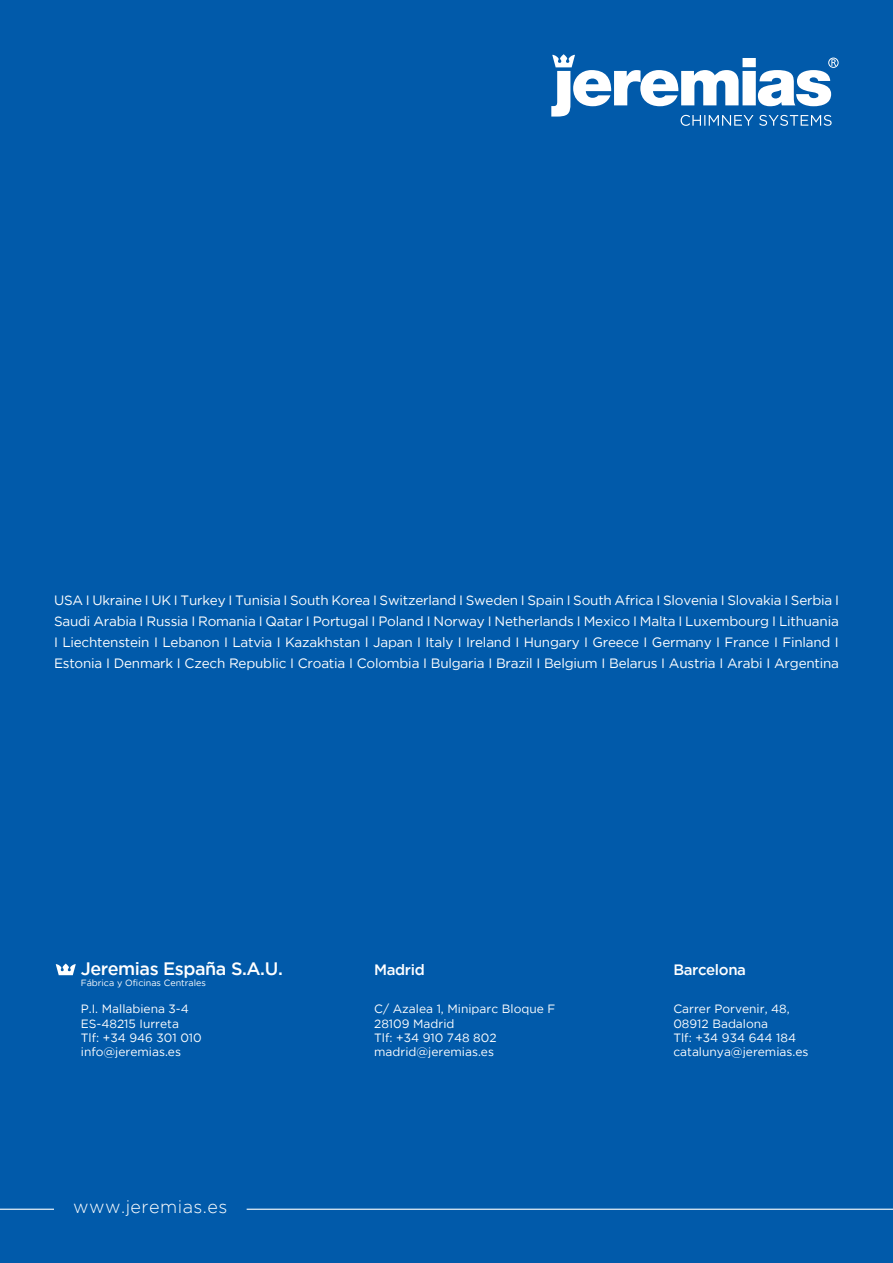
<style>
.page{position:relative;width:893px;height:1263px;background:#015aaa}
.page>*{position:absolute;margin:0;border:0;box-sizing:border-box;transform-origin:0 0}
.t1{font:500 18px "Gotham";letter-spacing:-.025em;color:#fff}
.t2{font:300 18px "Gotham";letter-spacing:.025em;color:#fff}
.t3{font:500 15px "Gotham";letter-spacing:-.025em;color:#fff}
.t4{font:13.5px/21px "Gotham";letter-spacing:-.015em;color:#fff;text-align:justify}
.t5{font:12px/14.4px "Gotham";color:#fff}
.t6{font:9px "Gotham";color:#fff}
</style>
<div class="page">
<svg style="left:551px;top:54px;width:285px;height:72px"></svg>
<div style="left:828px;top:58px;width:10px;height:10px;border:1px solid #fff;border-radius:50%"></div>
<svg style="left:56px;top:963px;width:20px;height:12px"></svg>
<hr style="left:247px;top:1209px;width:646px;height:1px;background:#fff">
<hr style="left:0;top:1209px;width:54px;height:1px;background:#fff">
<p class="t4" style="left:54px;top:590px;width:787px">USA I Ukraine I UK I Turkey I Tunisia I South Korea I Switzerland I Sweden I Spain I South Africa I Slovenia I Slovakia I Serbia I Saudi Arabia I Russia I Romania I Qatar I Portugal I Poland I Norway I Netherlands I Mexico I Malta I Luxembourg I Lithuania I Liechtenstein I Lebanon I Latvia I Kazakhstan I Japan I Italy I Ireland I Hungary I Greece I Germany I France I Finland I Estonia I Denmark I Czech Republic I Croatia I Colombia I Bulgaria I Brazil I Belgium I Belarus I Austria I Arabi I Argentina</p>
<h1 class="t1" style="left:81px;top:957px;width:204px">Jeremias España S.A.U.</h1>
<p class="t6" style="left:81px;top:977px;width:127px">Fábrica y Oficinas Centrales</p>
<p class="t5" style="left:81px;top:1001px;width:122px">P.I. Mallabiena 3-4<br>ES-48215 Iurreta<br>Tlf: +34 946 301 010 info@jeremias.es</p>
<h1 class="t2" style="left:73px;top:1195px;width:156px">www.jeremias.es</h1>
<p class="t3" style="left:374px;top:960px;width:52px">Madrid</p>
<p class="t5" style="left:374px;top:1001px;width:183px">C/ Azalea 1, Miniparc Bloque F<br>28109 Madrid<br>Tlf: +34 910 748 802 madrid@jeremias.es</p>
<p class="t3" style="left:673px;top:960px;width:74px">Barcelona</p>
<p class="t5" style="left:673px;top:1001px;width:137px">Carrer Porvenir, 48,<br>08912 Badalona<br>Tlf: +34 934 644 184 catalunya@jeremias.es</p>
</div>
